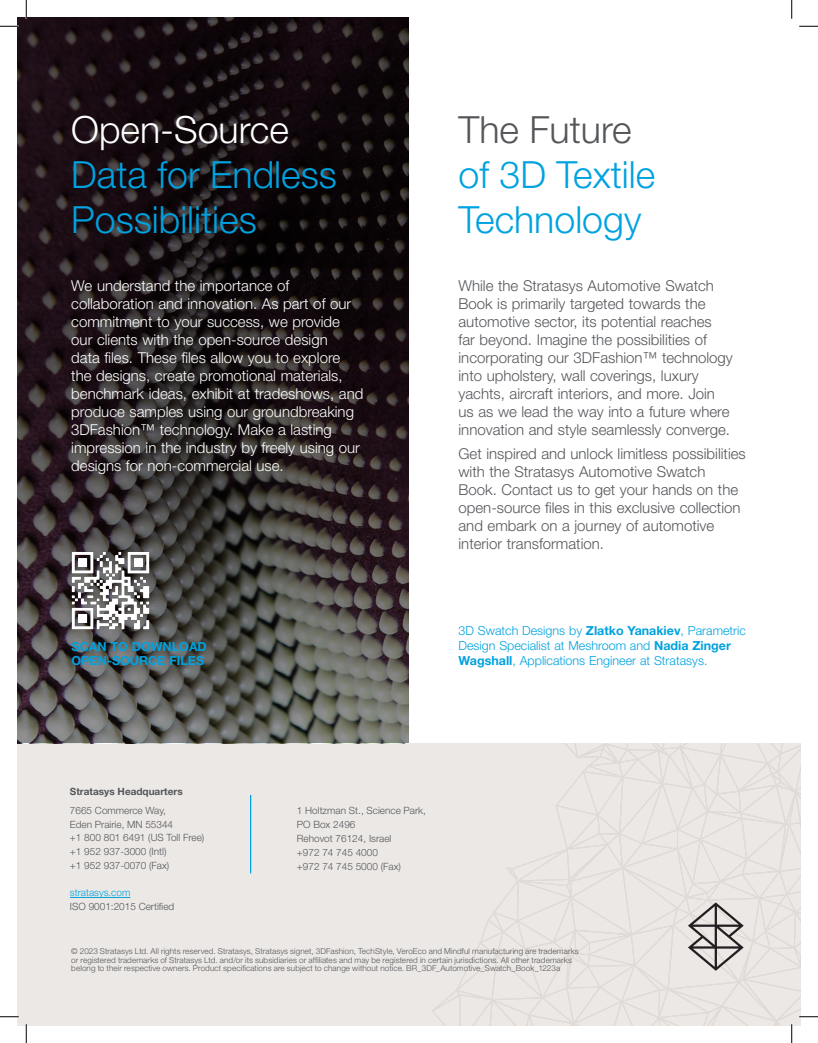
<style>
.page{position:relative;width:818px;height:1043px;background:#fff}
.page>*{position:absolute;margin:0;border:0;box-sizing:border-box;transform-origin:0 0}
.Page_Title{font:300 37.5px/45px "Helvetica Neue LT Std";color:#00a2df}
.Para{font:300 15px/18px "Helvetica Neue LT Std";color:#54565a}
.Para-2{font:300 15px/18px "Helvetica Neue LT Std";color:#fff}
.Para-3{font:300 12.5px/15px "Helvetica Neue LT Std";color:#00a2df}
.Para-4{font:700 12.5px "Helvetica Neue LT Std";color:#00a2df}
.t1{font:300 10px/13.8px "Helvetica Neue LT Std";color:#54565a}
.t2{font:700 10px "Helvetica Neue LT Std";color:#54565a}
.t3{font:300 10px "Helvetica Neue LT Std";color:#00a2df}
.t4{font:300 8.12px/8.8px "Helvetica Neue LT Std";letter-spacing:.01em;color:#54565a}
.s1{color:#fff}
.s2{color:#54565a}
.s3{font-weight:700}
</style>
<div class="page">
<div style="left:17px;top:743px;width:783px;height:282px;background:#ece8e5"></div>
<hr style="left:250px;top:795px;width:1px;height:78px;background:#00a2df">
<hr style="left:70px;top:897px;width:60px;height:1px;background:#00a2df">
<svg style="left:17px;top:17px;width:392px;height:726px;background:#2d2728"></svg>
<img style="left:63px;top:542px;width:96px;height:96px">
<svg style="left:0;top:25px;width:19px;height:2px"></svg>
<svg style="left:799px;top:25px;width:19px;height:2px"></svg>
<svg style="left:0;top:1016px;width:19px;height:1px"></svg>
<svg style="left:25px;top:0;width:2px;height:19px"></svg>
<svg style="left:25px;top:1024px;width:2px;height:18px"></svg>
<svg style="left:791px;top:0;width:1px;height:19px"></svg>
<svg style="left:432px;top:743px;width:386px;height:299px"></svg>
<p class="Page_Title" style="left:71px;top:106px;width:267px"><span class="s1">Open-Source<br></span>Data for Endless<br>Possibilities</p>
<p class="Page_Title" style="left:458px;top:106px;width:198px"><span class="s2">The Future </span>of 3D Textile<br>Technology</p>
<p class="Para-2" style="left:71px;top:276px;width:293px">We understand the importance of collaboration and innovation. As part of our commitment to your success, we provide our clients with the open-source design<br>data files. These files allow you to explore the designs, create promotional materials, benchmark ideas, exhibit at tradeshows, and produce samples using our groundbreaking 3DFashion™ technology. Make a lasting impression in the industry by freely using our designs for non-commercial use.</p>
<p class="Para" style="left:458px;top:276px;width:276px">While the Stratasys Automotive Swatch Book is primarily targeted towards the automotive sector, its potential reaches<br>far beyond. Imagine the possibilities of incorporating our 3DFashion™ technology into upholstery, wall coverings, luxury yachts, aircraft interiors, and more. Join us as we lead the way into a future where innovation and style seamlessly converge.</p>
<p class="Para" style="left:458px;top:444px;width:289px">Get inspired and unlock limitless possibilities with the Stratasys Automotive Swatch Book. Contact us to get your hands on the open-source files in this exclusive collection and embark on a journey of automotive interior transformation.</p>
<p class="Para-4" style="left:72px;top:638px;width:137px">SCAN TO DOWNLOAD</p>
<p class="Para-4" style="left:72px;top:653px;width:134px">OPEN-SOURCE FILES</p>
<p class="t2" style="left:70px;top:785px;width:114px">Stratasys Headquarters</p>
<p class="t1" style="left:70px;top:803px;width:136px">7665 Commerce Way,<br>Eden Prairie, MN 55344<br>+1 800 801 6491 (US Toll Free) +1 952 937-3000 (Intl)<br>+1 952 937-0070 (Fax)</p>
<p class="t3" style="left:70px;top:886px;width:62px">stratasys.com</p>
<p class="t1" style="left:70px;top:899px;width:106px">ISO 9001:2015 Certified</p>
<p class="Para-3" style="left:458px;top:623px;width:289px">3D Swatch Designs by <span class="s3">Zlatko Yanakiev</span>, Parametric<br>Design Specialist at Meshroom and <span class="s3">Nadia Zinger<br>Wagshall</span>, Applications Engineer at Stratasys.</p>
<p class="t1" style="left:297px;top:803px;width:131px">1 Holtzman St., Science Park,<br>PO Box 2496<br>Rehovot 76124, Israel<br>+972 74 745 4000<br>+972 74 745 5000 (Fax)</p>
<p class="t4" style="left:71px;top:946px;width:509px">© 2023 Stratasys Ltd. All rights reserved. Stratasys, Stratasys signet, 3DFashion, TechStyle, VeroEco and Mindful manufacturing are trademarks or registered trademarks of Stratasys Ltd. and/or its subsidiaries or affiliates and may be registered in certain jurisdictions. All other trademarks belong to their respective owners. Product specifications are subject to change without notice. BR_3DF_Automotive_Swatch_Book_1223a</p>
</div>
